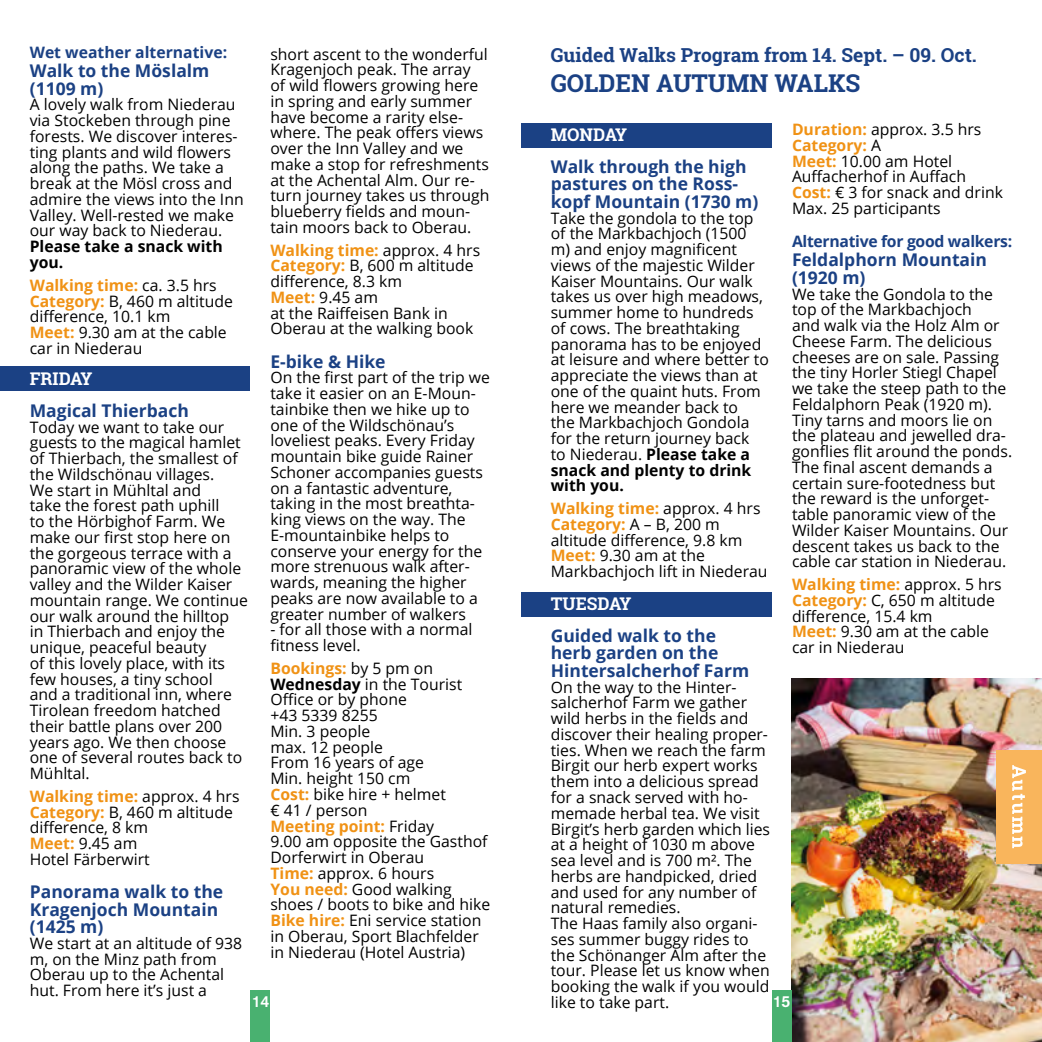
<style>
.page{position:relative;width:1042px;height:1042px;background:#fff}
.page>*{position:absolute;margin:0;border:0;box-sizing:border-box;transform-origin:0 0}
.t1{font:700 24.5px "Roboto Slab";color:#1b4184}
.t2{font:700 19.25px "Roboto Slab";color:#1b4184}
.t3{font:700 17.5px/17.5px "Open Sans";color:#1b4184}
.t4{font:700 17.5px "Roboto Slab";color:#fff}
.t5{font:15.75px/15.8px "Open Sans";color:#000}
.t6{font:700 15.75px "Open Sans";letter-spacing:-.02em;color:#1b4184}
.t7{font:700 15.75px/15.8px "Open Sans";color:#000}
.t8{font:700 15.75px "Open Sans";color:#1b4184}
.t9{font:700 15.75px "Akzidenz Grotesk";color:#fff}
.s1{font-weight:700;color:#f09215}
.s2{font-weight:700}
</style>
<div class="page">
<img style="left:791px;top:679px;width:251px;height:363px">
<div style="left:0;top:366px;width:250px;height:25px;background:#1b4184"></div>
<div style="left:251px;top:991px;width:19px;height:51px;background:#49b170"></div>
<div style="left:771px;top:991px;width:20px;height:51px;background:#49b170"></div>
<div style="left:521px;top:123px;width:250px;height:25px;background:#1b4184"></div>
<div style="left:521px;top:592px;width:250px;height:24px;background:#1b4184"></div>
<div style="left:996px;top:750px;width:46px;height:113px;background:#f9b55c"></div>
<svg style="left:1012px;top:765px;width:14px;height:83px"></svg>
<p class="t8" style="left:30px;top:41px;width:199px">Wet weather alternative:</p>
<p class="t3" style="left:30px;top:62px;width:181px">Walk to the Möslalm (1109 m)</p>
<p class="t5" style="left:30px;top:96px;width:215px">A lovely walk from Niederau via Stockeben through pine forests. We discover interes&shy;ting plants and wild flowers along the paths. We take a break at the Mösl cross and admire the views into the Inn<br>Valley. Well-rested we make our way back to Niederau.</p>
<p class="t7" style="left:30px;top:238px;width:194px">Please take a snack with you.</p>
<p class="t5" style="left:30px;top:277px;width:205px"><span class="s1">Walking time:</span> ca. 3.5 hrs<br><span class="s1">Category:</span> B, 460 m altitude difference, 10.1 km<br><span class="s1">Meet:</span> 9.30 am at the cable car in Niederau</p>
<p class="t4" style="left:30px;top:367px;width:64px">FRIDAY</p>
<p class="t3" style="left:30px;top:401px;width:161px">Magical Thierbach</p>
<p class="t5" style="left:30px;top:418px;width:220px">Today we want to take our guests to the magical hamlet of Thierbach, the smallest of the Wildschönau villages.<br>We start in Mühltal and<br>take the forest path uphill<br>to the Hörbighof Farm. We make our first stop here on the gorgeous terrace with a panoramic view of the whole valley and the Wilder Kaiser mountain range. We continue our walk around the hilltop<br>in Thierbach and enjoy the unique, peaceful beauty<br>of this lovely place, with its few houses, a tiny school<br>and a traditional inn, where<br>Tirolean freedom hatched their battle plans over 200 years ago. We then choose one of several routes back to<br>Mühltal.</p>
<p class="t5" style="left:30px;top:788px;width:211px"><span class="s1">Walking time:</span> approx. 4 hrs<br><span class="s1">Category:</span> B, 460 m altitude difference, 8 km<br><span class="s1">Meet:</span> 9.45 am<br>Hotel Färberwirt</p>
<p class="t3" style="left:30px;top:882px;width:195px">Panorama walk to the<br>Kragenjoch Mountain (1425 m)</p>
<p class="t5" style="left:30px;top:935px;width:214px">We start at an altitude of 938 m, on the Minz path from<br>Oberau up to the Achental hut. From here it’s just a</p>
<p class="t5" style="left:270px;top:46px;width:221px">short ascent to the wonderful<br>Kragenjoch peak. The array<br>of wild flowers growing here in spring and early summer have become a rarity else&shy;where. The peak offers views over the Inn Valley and we make a stop for refreshments at the Achental Alm. Our re&shy;turn journey takes us through blueberry fields and moun&shy;tain moors back to Oberau.</p>
<p class="t5" style="left:270px;top:242px;width:211px"><span class="s1">Walking time:</span> approx. 4 hrs<br><span class="s1">Category:</span> B, 600 m altitude difference, 8.3 km<br><span class="s1">Meet:</span> 9.45 am<br>at the Raiffeisen Bank in<br>Oberau at the walking book</p>
<p class="t3" style="left:270px;top:352px;width:117px">E-bike &amp; Hike</p>
<p class="t5" style="left:270px;top:369px;width:221px">On the first part of the trip we take it easier on an E-Moun&shy;tainbike then we hike up to one of the Wildschönau’s loveliest peaks. Every Friday mountain bike guide Rainer<br>Schoner accompanies guests on a fantastic adventure, taking in the most breathta&shy;king views on the way. The<br>E-mountainbike helps to conserve your energy for the more strenuous walk after&shy;wards, meaning the higher peaks are now available to a greater number of walkers</p>
<p class="t5" style="left:270px;top:621px;width:203px">- for all those with a normal fitness level.</p>
<p class="t5" style="left:270px;top:660px;width:221px"><span class="s1">Bookings:</span> by 5 pm on<br><span class="s2">Wednesday</span> in the Tourist<br>Office or by phone<br>+43 5339 8255<br>Min. 3 people<br>max. 12 people<br>From 16 years of age<br>Min. height 150 cm<br><span class="s1">Cost:</span> bike hire + helmet<br>€ 41 / person<br><span class="s1">Meeting point:</span> Friday<br>9.00 am opposite the Gasthof<br>Dorferwirt in Oberau<br><span class="s1">Time:</span> approx. 6 hours<br><span class="s1">You need:</span> Good walking shoes / boots to bike and hike<br><span class="s1">Bike hire:</span> Eni service station in Oberau, Sport Blachfelder in Niederau (Hotel Austria)</p>
<p class="t9" style="left:252px;top:991px;width:19px">14</p>
<p class="t2" style="left:551px;top:42px;width:427px">Guided Walks Program from 14. Sept. – 09. Oct.</p>
<h1 class="t1" style="left:551px;top:66px;width:311px">GOLDEN AUTUMN WALKS</h1>
<p class="t5" style="left:792px;top:121px;width:212px"><span class="s1">Duration:</span> approx. 3.5 hrs<br><span class="s1">Category:</span> A<br><span class="s1">Meet:</span> 10.00 am Hotel<br>Auffacherhof in Auffach<br><span class="s1">Cost:</span> € 3 for snack and drink<br>Max. 25 participants</p>
<p class="t6" style="left:792px;top:230px;width:222px">Alternative for good walkers:</p>
<p class="t3" style="left:792px;top:251px;width:197px">Feldalphorn Mountain (1920 m)</p>
<p class="t5" style="left:792px;top:286px;width:222px">We take the Gondola to the top of the Markbachjoch<br>and walk via the Holz Alm or<br>Cheese Farm. The delicious cheeses are on sale. Passing the tiny Horler Stiegl Chapel we take the steep path to the<br>Feldalphorn Peak (1920 m).<br>Tiny tarns and moors lie on the plateau and jewelled dra&shy;gonflies flit around the ponds.<br>The final ascent demands a certain sure-footedness but the reward is the unforget&shy;table panoramic view of the<br>Wilder Kaiser Mountains. Our descent takes us back to the cable car station in Niederau.</p>
<p class="t5" style="left:792px;top:576px;width:211px"><span class="s1">Walking time:</span> approx. 5 hrs<br><span class="s1">Category:</span> C, 650 m altitude difference, 15.4 km<br><span class="s1">Meet:</span> 9.30 am at the cable car in Niederau</p>
<p class="t4" style="left:551px;top:123px;width:78px">MONDAY</p>
<p class="t3" style="left:551px;top:157px;width:209px">Walk through the high pastures on the Ross&shy;kopf Mountain (1730 m)</p>
<p class="t5" style="left:551px;top:210px;width:220px">Take the gondola to the top of the Markbachjoch (1500 m) and enjoy magnificent views of the majestic Wilder<br>Kaiser Mountains. Our walk takes us over high meadows, summer home to hundreds of cows. The breathtaking panorama has to be enjoyed at leisure and where better to appreciate the views than at one of the quaint huts. From here we meander back to<br>the Markbachjoch Gondola for the return journey back<br>to Niederau. <span class="s2">Please take a snack and plenty to drink with you.</span></p>
<p class="t5" style="left:551px;top:500px;width:218px"><span class="s1">Walking time:</span> approx. 4 hrs<br><span class="s1">Category:</span> A – B, 200 m altitude difference, 9.8 km<br><span class="s1">Meet:</span> 9.30 am at the<br>Markbachjoch lift in Niederau</p>
<p class="t4" style="left:551px;top:592px;width:82px">TUESDAY</p>
<p class="t3" style="left:551px;top:626px;width:200px">Guided walk to the herb garden on the<br>Hintersalcherhof Farm</p>
<p class="t5" style="left:551px;top:679px;width:221px">On the way to the Hinter&shy;salcherhof Farm we gather wild herbs in the fields and discover their healing proper&shy;ties. When we reach the farm<br>Birgit our herb expert works them into a delicious spread for a snack served with ho&shy;memade herbal tea. We visit<br>Birgit’s herb garden which lies at a height of 1030 m above sea level and is 700 m². The herbs are handpicked, dried and used for any number of natural remedies.<br>The Haas family also organi&shy;ses summer buggy rides to the Schönanger Alm after the tour. Please let us know when booking the walk if you would like to take part.</p>
<p class="t9" style="left:773px;top:991px;width:19px">15</p>
</div>
